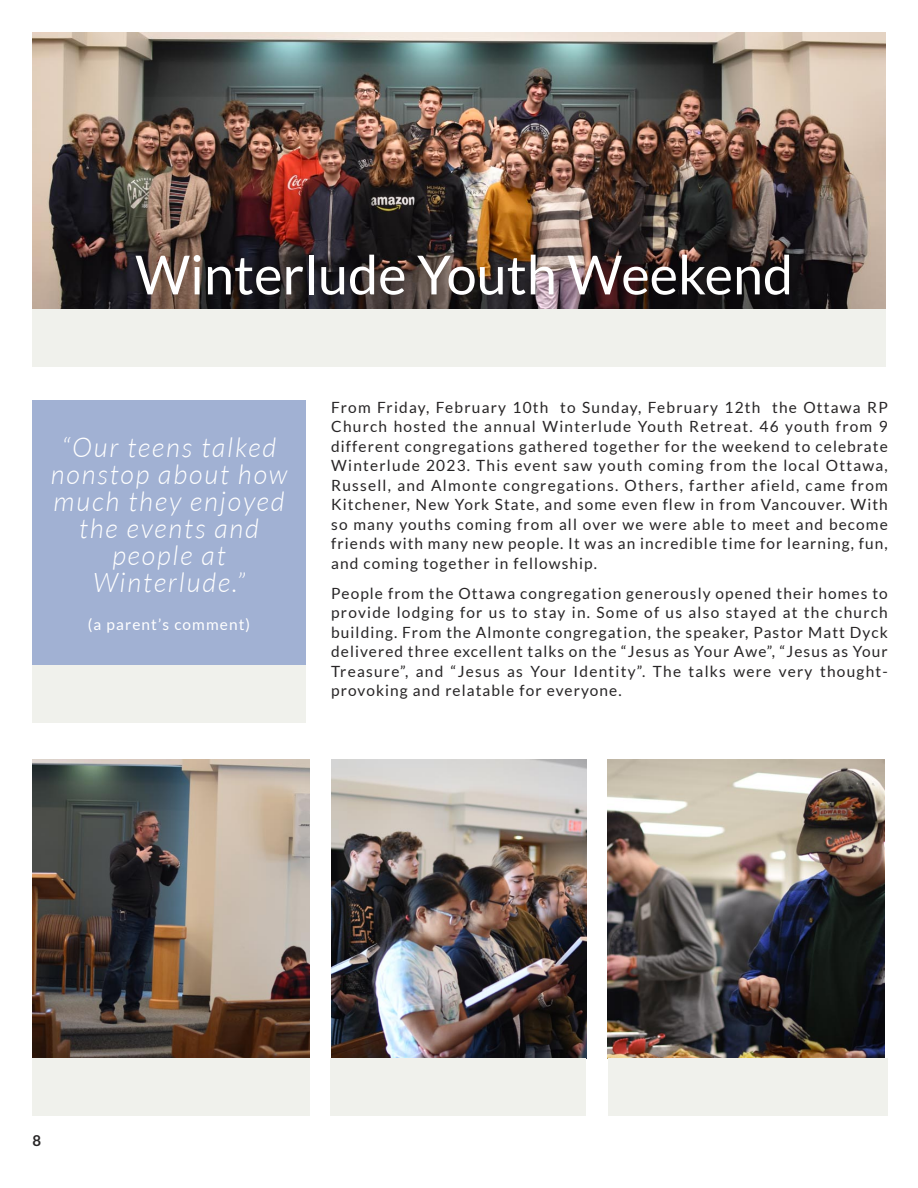
<style>
.page{position:relative;width:918px;height:1188px;background:#fff}
.page>*{position:absolute;margin:0;border:0;box-sizing:border-box;transform-origin:0 0}
.t1{font:54px "Lato";color:#fff}
.t2{font:italic 300 27px/27px "Lato";letter-spacing:.07em;color:#fff;text-align:center}
.t3{font:15.45px/19.5px "Lato";letter-spacing:.07em;color:#272526;text-align:justify}
.t4{font:15.45px "Lato";letter-spacing:.07em;color:#fff}
.t5{font:700 15px "Lato";color:#272526}
</style>
<div class="page">
<img style="left:32px;top:32px;width:854px;height:277px">
<div style="left:32px;top:400px;width:274px;height:269px;background:#a1b1d3"></div>
<img style="left:607px;top:760px;width:277px;height:299px">
<img style="left:331px;top:760px;width:256px;height:299px">
<img style="left:32px;top:760px;width:278px;height:299px">
<div style="left:32px;top:666px;width:274px;height:57px;background:#f0f1ec"></div>
<div style="left:32px;top:1059px;width:278px;height:57px;background:#f0f1ec"></div>
<div style="left:331px;top:1059px;width:255px;height:57px;background:#f0f1ec"></div>
<div style="left:608px;top:1059px;width:280px;height:57px;background:#f0f1ec"></div>
<div style="left:32px;top:309px;width:854px;height:58px;background:#f0f1ec"></div>
<h1 class="t1" style="left:135px;top:241px;width:660px">Winterlude Youth Weekend</h1>
<h2 class="t2" style="left:51px;top:434px;width:238px">“Our teens talked nonstop about how much they enjoyed the events and people at<br>Winterlude.”</h2>
<p class="t4" style="left:88px;top:615px;width:164px">(a parent’s comment)</p>
<p class="t3" style="left:331px;top:397px;width:558px">From Friday, February 10th to Sunday, February 12th the Ottawa RP Church hosted the annual Winterlude Youth Retreat. 46 youth from 9 different congregations gathered together for the weekend to celebrate Winterlude 2023. This event saw youth coming from the local Ottawa, Russell, and Almonte congregations. Others, farther afield, came from Kitchener, New York State, and some even flew in from Vancouver. With so many youths coming from all over we were able to meet and become friends with many new people. It was an incredible time for learning, fun, and coming together in fellowship.</p>
<p class="t3" style="left:331px;top:583px;width:558px">People from the Ottawa congregation generously opened their homes to provide lodging for us to stay in. Some of us also stayed at the church building. From the Almonte congregation, the speaker, Pastor Matt Dyck delivered three excellent talks on the “Jesus as Your Awe”, “Jesus as Your Treasure”, and “Jesus as Your Identity”. The talks were very thought&shy;provoking and relatable for everyone.</p>
<p class="t5" style="left:32px;top:1131px;width:10px">8</p>
</div>
